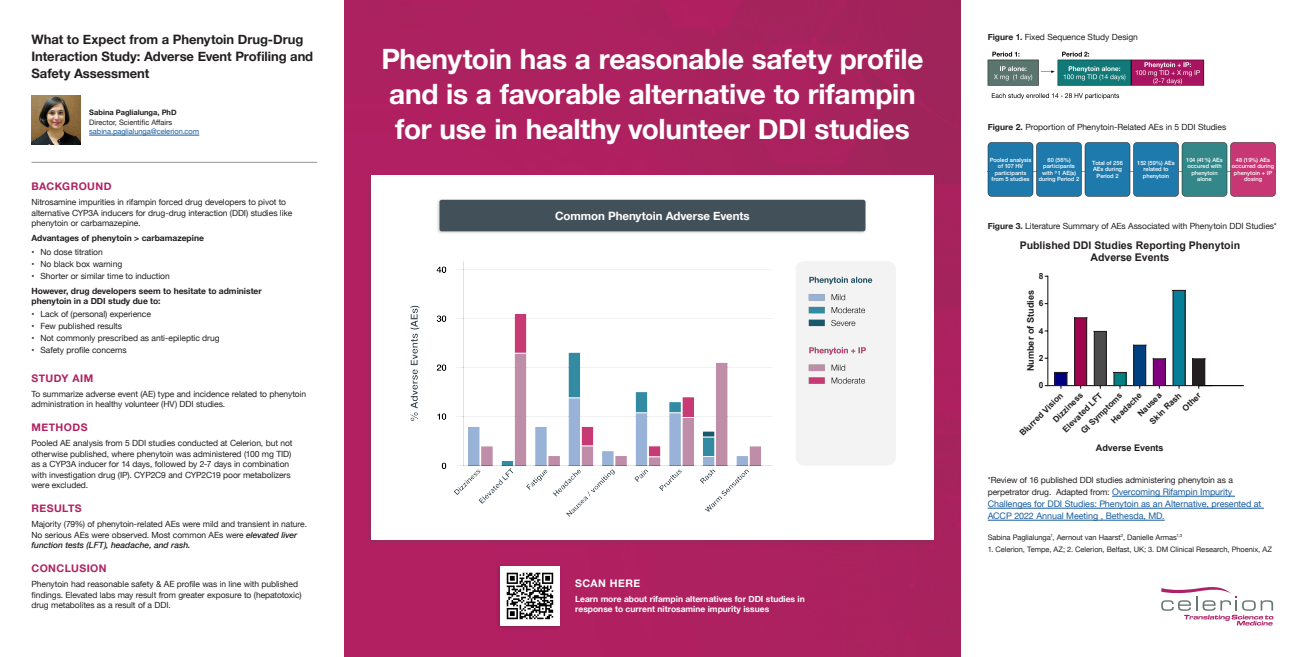
<style>
.page{position:relative;width:1305px;height:657px;background:#fff}
.page>*{position:absolute;margin:0;border:0;box-sizing:border-box;transform-origin:0 0}
.t1{font:700 28px/35px "Helvetica Neue";letter-spacing:-.01em;color:#fff}
.t2{font:700 13px/17px "Helvetica Neue";letter-spacing:-.005em;color:#231f20}
.t3{font:700 11.5px "Helvetica Neue";letter-spacing:-.005em;color:#fff}
.t4{font:700 10.57px/12.6px "Arial";color:#231f20;text-align:center}
.t5{font:700 10.5px "Helvetica Neue";letter-spacing:.04em;color:#b12061}
.t6{font:700 10.5px "Helvetica Neue";letter-spacing:.045em;color:#fff}
.t7{font:700 9.12px "Arial";color:#231f20}
.t8{font:9px/12px "Helvetica Neue";letter-spacing:-.01em;color:#175d9e}
.t9{font:8.5px/10.5px "Helvetica Neue";letter-spacing:-.01em;color:#231f20}
.t10{font:700 8.5px/10.5px "Helvetica Neue";color:#231f20}
.t11{font:700 8.5px/10.5px "Helvetica Neue";color:#fff}
.t12{font:700 8.38px "Arial";color:#231f20}
.t13{font:7.5px "Helvetica Neue";letter-spacing:-.005em;color:#231f20}
.t14{font:7.5px "Helvetica Neue";letter-spacing:-.005em;color:#175d9e}
.t15{font:700 7.5px "Helvetica Neue";color:#231f20}
.t16{font:500 5.75px/6.5px "Helvetica Neue";color:#fff;text-align:center}
.s1{font-weight:500;font-style:italic}
.s2{font-weight:700}
.s3{font-size:9px;color:#175d9e}
</style>
<div class="page">
<img style="left:344px;top:0;width:617px;height:657px">
<hr style="left:1112px;top:496px;width:123px;height:1px;background:#175d9e">
<hr style="left:988px;top:508px;width:276px;height:1px;background:#175d9e">
<hr style="left:988px;top:520px;width:177px;height:1px;background:#175d9e">
<hr style="left:89px;top:135px;width:110px;height:1px;background:#175d9e">
<hr style="left:31px;top:162px;width:286px;height:1px;background:#939598">
<img style="left:32px;top:96px;width:48px;height:48px">
<div style="left:365px;top:174px;width:570px;height:372px;background:#a32560"></div>
<div style="left:371px;top:175px;width:563px;height:365px;background:#fff"></div>
<svg style="left:1161px;top:587px;width:112px;height:38px"></svg>
<div style="left:436px;top:198px;width:431px;height:37px;background:#425159;opacity:.24"></div>
<div style="left:440px;top:200px;width:426px;height:31px;background:#425159;border-radius:2px"></div>
<hr style="left:1047px;top:276px;width:1px;height:110px;background:#231f20">
<svg style="left:1045px;top:289px;width:161px;height:100px"></svg>
<img style="left:987px;top:51px;width:218px;height:49px">
<img style="left:410px;top:261px;width:486px;height:256px">
<div style="left:495px;top:565px;width:66px;height:66px;background:#231f20;opacity:.25"></div>
<img style="left:501px;top:567px;width:58px;height:58px">
<hr style="left:1199px;top:385px;width:45px;height:1px;background:#000">
<svg style="left:988px;top:142px;width:288px;height:55px;background:#49769e"></svg>
<p class="t2" style="left:31px;top:31px;width:283px">What to Expect from a Phenytoin Drug-Drug<br>Interaction Study: Adverse Event Profiling and<br>Safety Assessment</p>
<p class="t15" style="left:89px;top:107px;width:89px">Sabina Paglialunga, PhD</p>
<p class="t13" style="left:89px;top:117px;width:85px">Director, Scientific Affairs</p>
<p class="t14" style="left:89px;top:126px;width:112px">sabina.paglialunga@celerion.com</p>
<p class="t5" style="left:32px;top:178px;width:82px">BACKGROUND</p>
<p class="t9" style="left:32px;top:198px;width:262px">Nitrosamine impurities in rifampin forced drug developers to pivot to alternative CYP3A inducers for drug-drug interaction (DDI) studies like phenytoin or carbamazepine.</p>
<p class="t10" style="left:32px;top:233px;width:174px">Advantages of phenytoin &gt; carbamazepine</p>
<p class="t9" style="left:32px;top:247px;width:73px">• No dose titration</p>
<p class="t9" style="left:32px;top:259px;width:92px">• No black box warning</p>
<p class="t9" style="left:32px;top:271px;width:140px">• Shorter or similar time to induction</p>
<p class="t10" style="left:32px;top:285px;width:232px">However, drug developers seem to hesitate to administer phenytoin in a DDI study due to:</p>
<p class="t9" style="left:32px;top:309px;width:121px">• Lack of (personal) experience</p>
<p class="t9" style="left:32px;top:321px;width:92px">• Few published results</p>
<p class="t9" style="left:32px;top:333px;width:190px">• Not commonly prescribed as anti-epileptic drug</p>
<p class="t9" style="left:32px;top:345px;width:97px">• Safety profile concerns</p>
<p class="t5" style="left:32px;top:370px;width:63px">STUDY AIM</p>
<p class="t9" style="left:32px;top:389px;width:276px">To summarize adverse event (AE) type and incidence related to phenytoin administration in healthy volunteer (HV) DDI studies.</p>
<p class="t5" style="left:32px;top:419px;width:57px">METHODS</p>
<p class="t9" style="left:32px;top:438px;width:262px">Pooled AE analysis from 5 DDI studies conducted at Celerion, but not otherwise published, where phenytoin was administered (100 mg TID) as a CYP3A inducer for 14 days, followed by 2-7 days in combination with investigation drug (IP). CYP2C9 and CYP2C19 poor metabolizers were excluded.</p>
<p class="t5" style="left:32px;top:500px;width:52px">RESULTS</p>
<p class="t9" style="left:32px;top:519px;width:277px">Majority (79%) of phenytoin-related AEs were mild and transient in nature.<br>No serious AEs were observed. Most common AEs were <span class="s1">elevated liver function tests (LFT), headache, and rash.</span></p>
<p class="t5" style="left:32px;top:560px;width:77px">CONCLUSION</p>
<p class="t9" style="left:32px;top:579px;width:272px">Phenytoin had reasonable safety &amp; AE profile was in line with published findings. Elevated labs may result from greater exposure to (hepatotoxic) drug metabolites as a result of a DDI.</p>
<p class="t1" style="left:381px;top:42px;width:544px">Phenytoin has a reasonable safety profile and is a favorable alternative to rifampin for use in healthy volunteer DDI studies</p>
<p class="t3" style="left:555px;top:207px;width:196px">Common Phenytoin Adverse Events</p>
<p class="t6" style="left:575px;top:575px;width:67px">SCAN HERE</p>
<p class="t11" style="left:575px;top:594px;width:231px">Learn more about rifampin alternatives for DDI studies in response to current nitrosamine impurity issues</p>
<p class="t9" style="left:988px;top:32px;width:152px"><span class="s2">Figure 1.</span> Fixed Sequence Study Design</p>
<p class="t9" style="left:988px;top:123px;width:240px"><span class="s2">Figure 2.</span> Proportion of Phenytoin-Related AEs in 5 DDI Studies</p>
<p class="t16" style="left:990px;top:156px;width:43px">Pooled analysis of 107 HV participants from 5 studies</p>
<p class="t16" style="left:1039px;top:156px;width:42px">60 (56%) participants with ³ 1 AE(s) during Period 2</p>
<p class="t16" style="left:1092px;top:159px;width:32px">Total of 256<br>AEs during<br>Period 2</p>
<p class="t16" style="left:1137px;top:159px;width:39px">152 (59%) AEs related to phenytoin</p>
<p class="t16" style="left:1186px;top:156px;width:38px">104 (41%) AEs occured with phenytoin alone</p>
<p class="t16" style="left:1232px;top:156px;width:44px">48 (19%) AEs occurred during phenytoin + IP dosing</p>
<p class="t9" style="left:988px;top:221px;width:291px"><span class="s2">Figure 3.</span> Literature Summary of AEs Associated with Phenytoin DDI Studies*</p>
<p class="t4" style="left:1020px;top:239px;width:222px">Published DDI Studies Reporting Phenytoin<br>Adverse Events</p>
<p class="t12" style="left:1039px;top:270px;width:6px">8</p>
<p class="t7" style="left:1024px;top:371px;width:83px;rotate:-90deg">Number of Studies</p>
<p class="t12" style="left:1039px;top:297px;width:6px">6</p>
<p class="t12" style="left:1039px;top:325px;width:6px">4</p>
<p class="t12" style="left:1039px;top:352px;width:6px">2</p>
<p class="t12" style="left:1039px;top:379px;width:6px">0</p>
<p class="t12" style="left:1060px;top:427px;width:54px;rotate:-45deg">Elevated LFT</p>
<p class="t12" style="left:1147px;top:418px;width:42px;rotate:-45deg">Skin Rash</p>
<p class="t12" style="left:1180px;top:406px;width:24px;rotate:-45deg">Other</p>
<p class="t12" style="left:1050px;top:417px;width:40px;rotate:-45deg">Dizziness</p>
<p class="t12" style="left:1135px;top:411px;width:31px;rotate:-45deg">Nausea</p>
<p class="t12" style="left:1108px;top:418px;width:41px;rotate:-45deg">Headache</p>
<p class="t12" style="left:1078px;top:428px;width:56px;rotate:-45deg">GI Symptoms</p>
<p class="t12" style="left:1017px;top:430px;width:59px;rotate:-45deg">Blurred Vision</p>
<p class="t7" style="left:1096px;top:441px;width:69px">Adverse Events</p>
<p class="t9" style="left:988px;top:475px;width:247px;line-height:12px">*Review of 16 published DDI studies administering phenytoin as a perpetrator drug. Adapted from: <span class="s3">Overcoming Rifampin Impurity</span></p>
<p class="t8" style="left:988px;top:499px;width:275px">Challenges for DDI Studies: Phenytoin as an Alternative, presented at<br>ACCP 2022 Annual Meeting , Bethesda, MD.</p>
<p class="t13" style="left:988px;top:532px;width:196px">Sabina Paglialunga<sup>1</sup>, Aernout van Haarst<sup>2</sup>, Danielle Armas<sup>1,3</sup></p>
<p class="t13" style="left:988px;top:544px;width:286px">1. Celerion, Tempe, AZ; 2. Celerion, Belfast, UK; 3. DM Clinical Research, Phoenix, AZ</p>
</div>
